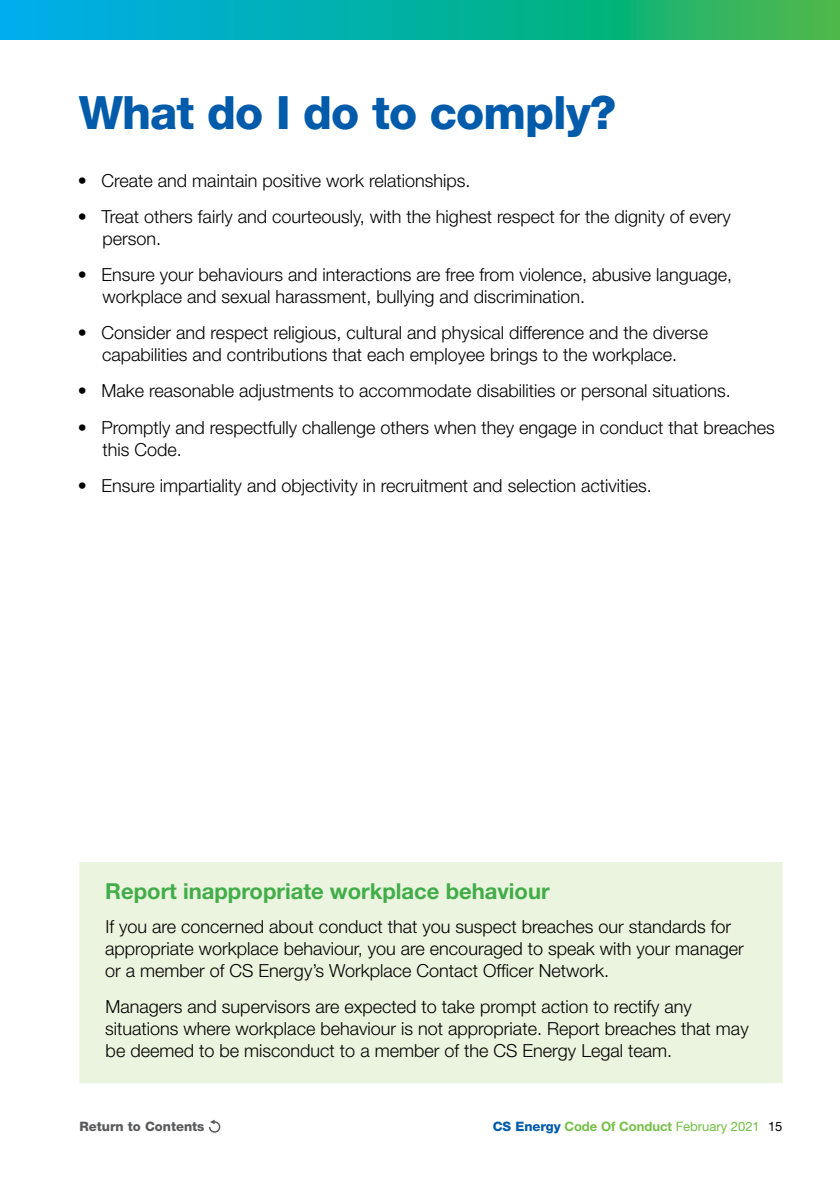
<style>
.page{position:relative;width:840px;height:1191px;background:#fff}
.page>*{position:absolute;margin:0;border:0;box-sizing:border-box;transform-origin:0 0}
.Strategy_Green_Heads{font:800 46px "Helvetica Neue";letter-spacing:-.02em;color:#005baa}
.Strategy_Boxhead_Blu{font:700 22px "Helvetica Neue";color:#41ad49}
.Strategy_Body_Text_I{font:300 18px/22px "Helvetica Neue";color:#000}
.Strategy_Body_Text{font:300 18px/22px "Helvetica Neue";color:#000}
.t1{font:700 13px "Helvetica Neue";color:#72bf44}
.CSAR_Section_Indicat{font:800 13px "Helvetica Neue";color:#58595b}
.s1{font-weight:800;color:#005baa}
.s2{font-weight:400}
.s3{font-weight:400;color:#000}
</style>
<div class="page">
<div style="left:79px;top:862px;width:703px;height:221px;background:#ebf4de"></div>
<svg style="left:0;top:0;width:839px;height:40px;background:#0db19d"></svg>
<svg style="left:209px;top:1119px;width:11px;height:13px"></svg>
<p class="Strategy_Green_Heads" style="left:79px;top:86px;width:539px">What do I do to comply?</p>
<p class="Strategy_Body_Text_I" style="left:78px;top:169px;width:394px">• Create and maintain positive work relationships.</p>
<p class="Strategy_Body_Text_I" style="left:102px;top:205px;width:629px;text-indent:-25px">• Treat others fairly and courteously, with the highest respect for the dignity of every person.</p>
<p class="Strategy_Body_Text_I" style="left:102px;top:263px;width:631px;text-indent:-25px">• Ensure your behaviours and interactions are free from violence, abusive language, workplace and sexual harassment, bullying and discrimination.</p>
<p class="Strategy_Body_Text_I" style="left:78px;top:321px;width:631px;text-align:center">• Consider and respect religious, cultural and physical difference and the diverse capabilities and contributions that each employee brings to the workplace.</p>
<p class="Strategy_Body_Text_I" style="left:78px;top:379px;width:654px">• Make reasonable adjustments to accommodate disabilities or personal situations.</p>
<p class="Strategy_Body_Text_I" style="left:102px;top:416px;width:673px;text-indent:-25px">• Promptly and respectfully challenge others when they engage in conduct that breaches this Code.</p>
<p class="Strategy_Body_Text_I" style="left:78px;top:474px;width:575px">• Ensure impartiality and objectivity in recruitment and selection activities.</p>
<p class="Strategy_Boxhead_Blu" style="left:105px;top:877px;width:446px">Report inappropriate workplace behaviour</p>
<p class="Strategy_Body_Text" style="left:105px;top:915px;width:639px">If you are concerned about conduct that you suspect breaches our standards for appropriate workplace behaviour, you are encouraged to speak with your manager or a member of CS Energy’s Workplace Contact Officer Network.</p>
<p class="Strategy_Body_Text" style="left:105px;top:995px;width:644px">Managers and supervisors are expected to take prompt action to rectify any situations where workplace behaviour is not appropriate. Report breaches that may be deemed to be misconduct to a member of the CS Energy Legal team.</p>
<p class="CSAR_Section_Indicat" style="left:79px;top:1118px;width:126px">Return to Contents</p>
<p class="t1" style="left:492px;top:1118px;width:291px"><span class="s1">CS Energy</span> Code Of Conduct <span class="s2">February 2021</span> <span class="s3">15</span></p>
</div>
